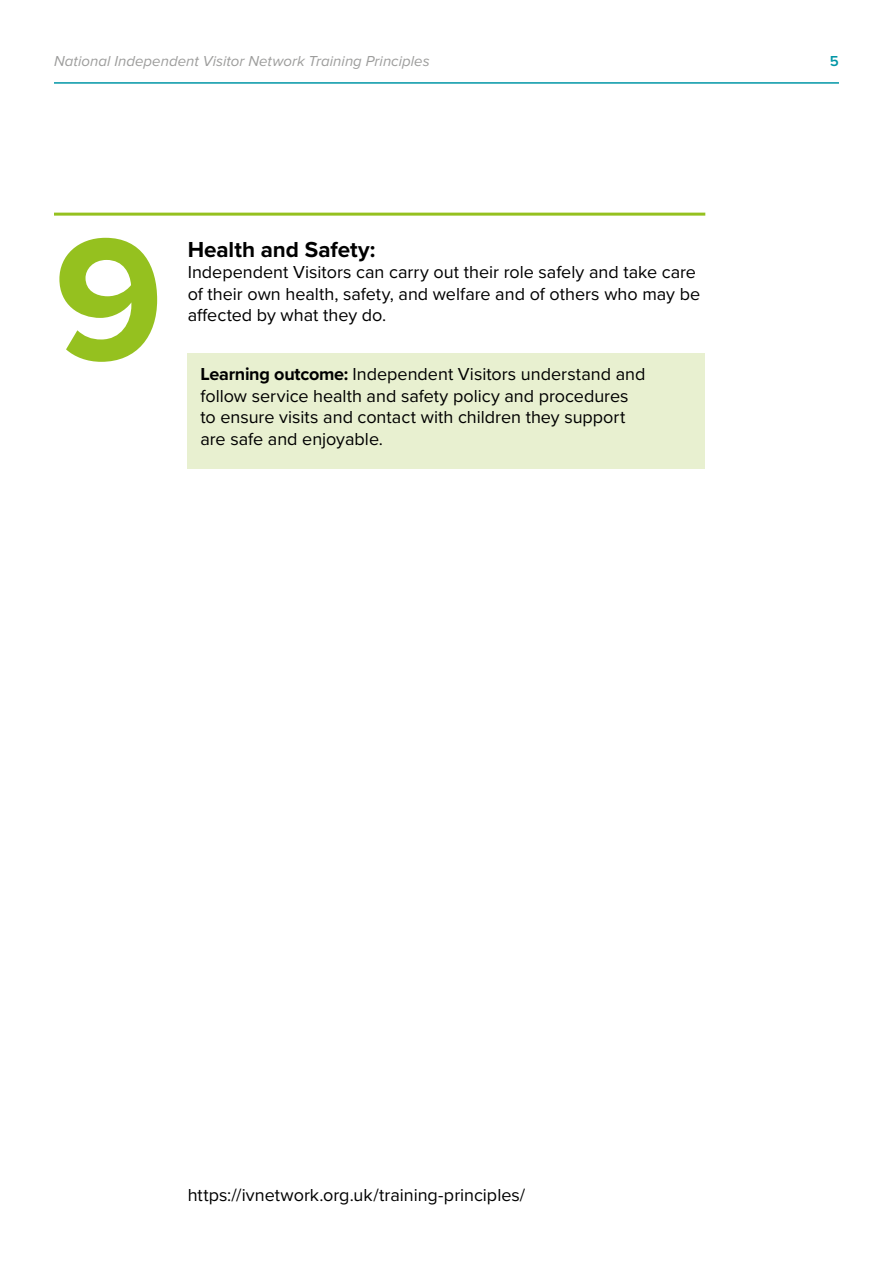
<style>
.page{position:relative;width:893px;height:1263px;background:#fff}
.page>*{position:absolute;margin:0;border:0;box-sizing:border-box;transform-origin:0 0}
.t1{font:700 180px "Proxima Nova";color:#95c11f}
._04_Body_copy{font:700 22.5px "Proxima Nova";color:#000}
._04_Body_copy-2{font:18px/21.6px "Proxima Nova";color:#000}
.t2{font:italic 15px "Proxima Nova";letter-spacing:.005em;color:#9d9d9c}
.t3{font:600 15px "Proxima Nova";color:#0096a6}
.s1{font-weight:700}
</style>
<div class="page">
<div style="left:188px;top:353px;width:517px;height:116px;background:#e8f0d0"></div>
<hr style="left:54px;top:213px;width:651px;height:3px;background:#95c11f">
<hr style="left:54px;top:82px;width:785px;height:2px;background:#0096a6">
<p class="t2" style="left:54px;top:53px;width:377px">National Independent Visitor Network Training Principles</p>
<p class="t3" style="left:830px;top:50px;width:10px">5</p>
<p class="t1" style="left:54px;top:166px;width:111px">9</p>
<p class="_04_Body_copy" style="left:188px;top:232px;width:189px">Health and Safety:</p>
<p class="_04_Body_copy-2" style="left:188px;top:261px;width:514px">Independent Visitors can carry out their role safely and take care of their own health, safety, and welfare and of others who may be affected by what they do.</p>
<p class="_04_Body_copy-2" style="left:200px;top:362px;width:446px"><span class="s1">Learning outcome:</span> Independent Visitors understand and follow service health and safety policy and procedures to ensure visits and contact with children they support are safe and enjoyable.</p>
<p class="_04_Body_copy-2" style="left:188px;top:1184px;width:339px">https://ivnetwork.org.uk/training-principles/</p>
</div>
